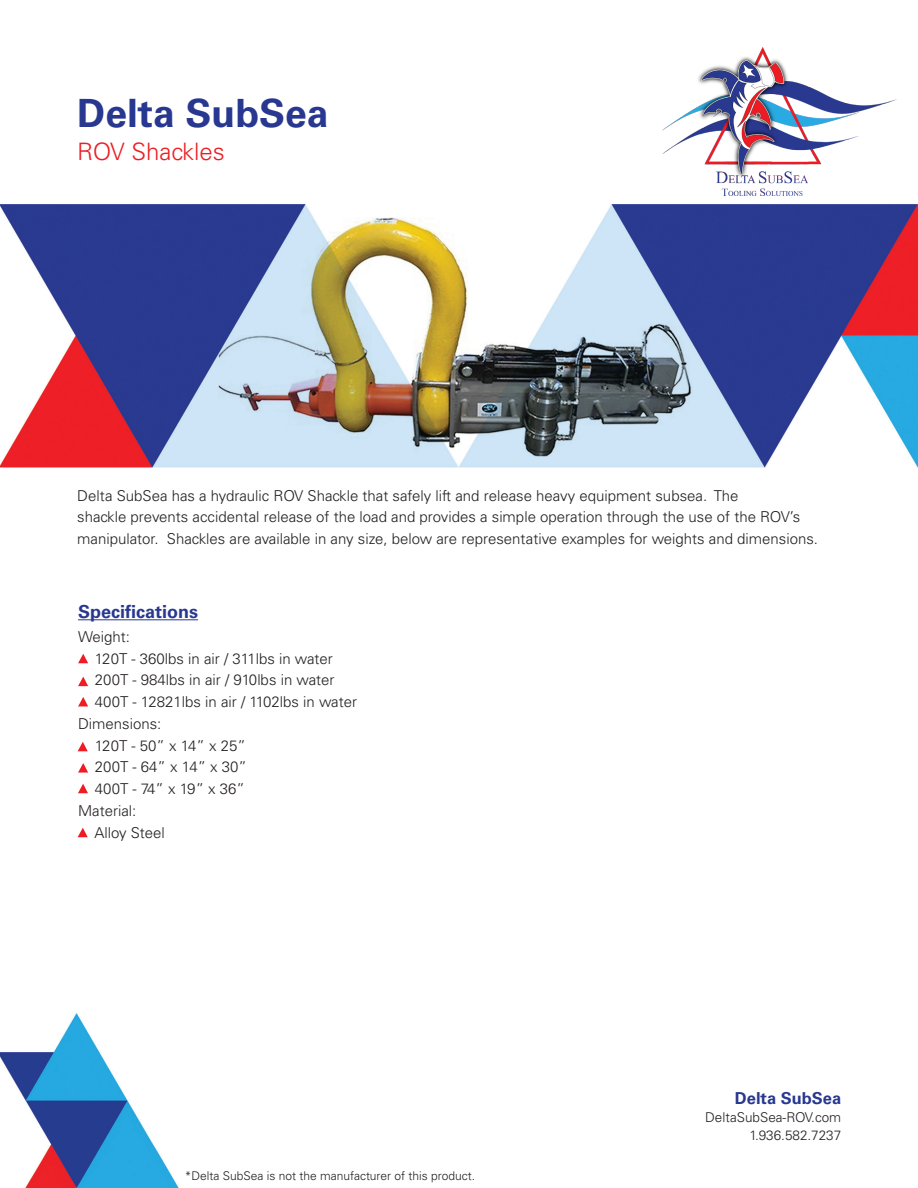
<style>
.page{position:relative;width:918px;height:1188px;background:#fff}
.page>*{position:absolute;margin:0;border:0;box-sizing:border-box;transform-origin:0 0}
.t1{font:700 39px "Univers LT Std";color:#283890}
.t2{font:300 24px "Univers LT Std";color:#ee1d23}
.t3{font:700 18px "Univers LT Std";color:#283890}
.t4{font:700 16.5px "Univers LT Std";color:#283890}
.t5{font:300 15px "Univers LT Std";color:#231f20}
.t6{font:300 13.5px "Univers LT Std";color:#231f20}
.t7{font:300 12px "Univers LT Std";color:#231f20}
</style>
<div class="page">
<img style="left:0;top:195px;width:918px;height:993px">
<hr style="left:78px;top:619px;width:120px;height:1px;background:#283890">
<img style="left:662px;top:47px;width:235px;height:148px">
<svg style="left:78px;top:643px;width:10px;height:65px"></svg>
<svg style="left:78px;top:740px;width:10px;height:12px"></svg>
<svg style="left:78px;top:763px;width:10px;height:11px"></svg>
<svg style="left:78px;top:784px;width:10px;height:11px"></svg>
<svg style="left:78px;top:828px;width:10px;height:11px"></svg>
<p class="t1" style="left:77px;top:91px;width:253px">Delta SubSea</p>
<p class="t2" style="left:77px;top:137px;width:149px">ROV Shackles</p>
<p class="t5" style="left:77px;top:486px;width:663px">Delta SubSea has a hydraulic ROV Shackle that safely lift and release heavy equipment subsea. The</p>
<p class="t5" style="left:77px;top:508px;width:725px">shackle prevents accidental release of the load and provides a simple operation through the use of the ROV’s</p>
<p class="t5" style="left:77px;top:530px;width:742px">manipulator. Shackles are available in any size, below are representative examples for weights and dimensions.</p>
<p class="t3" style="left:78px;top:601px;width:122px">Specifications</p>
<p class="t5" style="left:78px;top:628px;width:53px">Weight:</p>
<p class="t5" style="left:95px;top:649px;width:240px">120T - 360lbs in air / 311lbs in water</p>
<p class="t5" style="left:95px;top:671px;width:241px">200T - 984lbs in air / 910lbs in water</p>
<p class="t5" style="left:95px;top:693px;width:264px">400T - 12821lbs in air / 1102lbs in water</p>
<p class="t5" style="left:78px;top:715px;width:85px">Dimensions:</p>
<p class="t5" style="left:95px;top:736px;width:153px">120T - 50” x 14” x 25”</p>
<p class="t5" style="left:95px;top:758px;width:154px">200T - 64” x 14” x 30”</p>
<p class="t5" style="left:95px;top:780px;width:152px">400T - 74” x 19” x 36”</p>
<p class="t5" style="left:78px;top:802px;width:60px">Material:</p>
<p class="t5" style="left:94px;top:823px;width:72px">Alloy Steel</p>
<p class="t7" style="left:185px;top:1168px;width:292px">*Delta SubSea is not the manufacturer of this product.</p>
<p class="t4" style="left:735px;top:1089px;width:108px">Delta SubSea</p>
<p class="t6" style="left:705px;top:1110px;width:138px">DeltaSubSea-ROV.com</p>
<p class="t6" style="left:749px;top:1128px;width:93px">1.936.582.7237</p>
</div>
